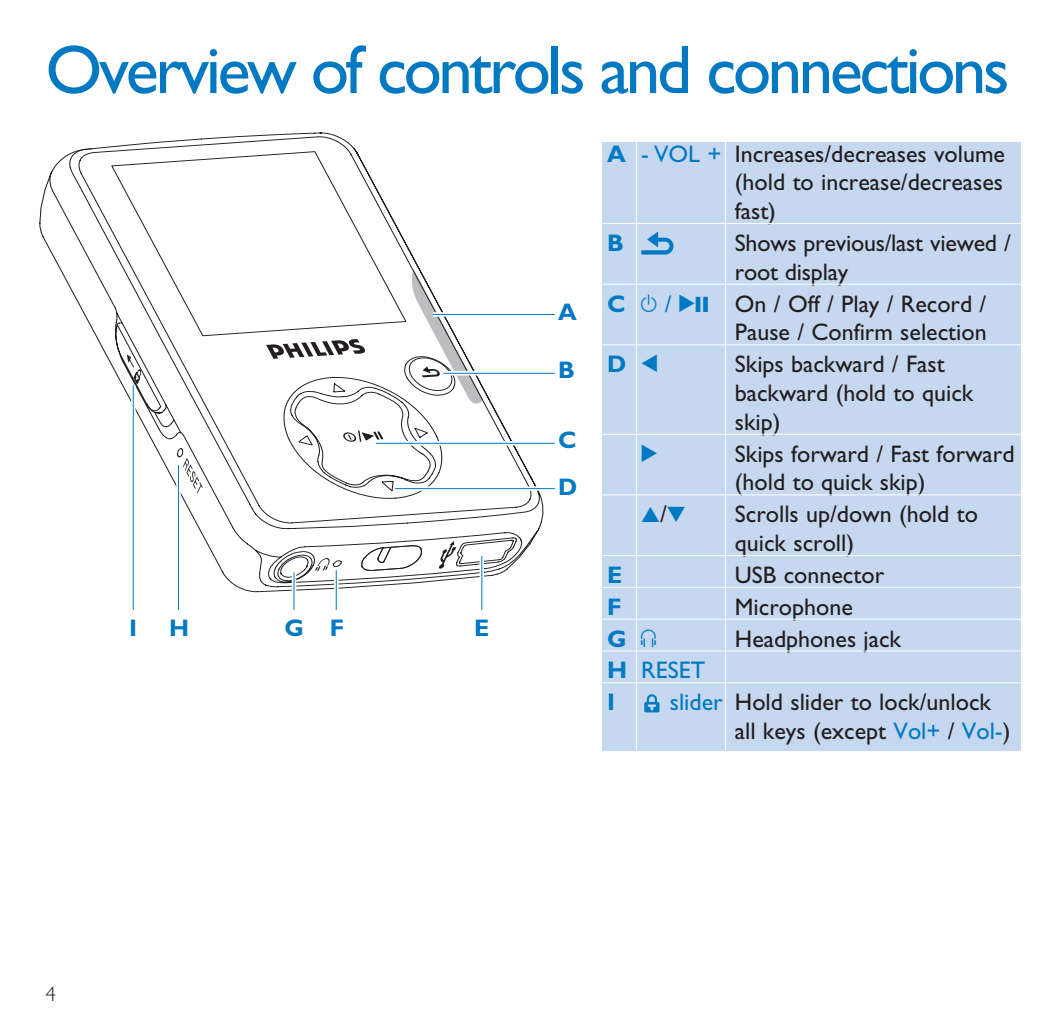
<style>
.page{position:relative;width:1063px;height:1021px;background:#fff}
.page>*{position:absolute;margin:0;border:0;box-sizing:border-box;transform-origin:0 0}
.t1{font:69px "Gill Alt One";letter-spacing:-.05em;color:#0079c2}
.t2{font:24px/28.8px "Gill Alt One";color:#231f20}
.t3{font:700 24px "Gill Alt One";color:#0079c2}
.t4{font:24px/31.8px "Gill Alt One";color:#0079c2}
.t5{font:24px "Audio Four 4";color:#0079c2}
.t6{font:300 21px "Gill Alt One";color:#231f20}
.s1{font-weight:700;color:#0079c2}
.s2{color:#0079c2}
.s3{font-family:"Audio Six 6";color:#0079c2}
.s4{font-family:"Audio Four 4";color:#0079c2}
.s5{font-family:"Audio Four 4";font-weight:400}
.s6{font-family:"Gill Alt One";color:#231f20}
.s7{font-family:"Audio Six 6";font-weight:400}
.s8{font-weight:700}
</style>
<div class="page">
<div style="left:602px;top:142px;width:34px;height:609px;background:#c6d8ef"></div>
<div style="left:637px;top:142px;width:88px;height:609px;background:#c6d8ef"></div>
<div style="left:726px;top:142px;width:294px;height:609px;background:#c6d8ef"></div>
<hr style="left:599px;top:223px;width:424px;height:1px;background:#fff">
<hr style="left:599px;top:284px;width:424px;height:1px;background:#fff">
<hr style="left:599px;top:344px;width:424px;height:1px;background:#fff">
<hr style="left:599px;top:434px;width:424px;height:1px;background:#fff">
<hr style="left:599px;top:494px;width:424px;height:1px;background:#fff">
<hr style="left:599px;top:555px;width:424px;height:1px;background:#fff">
<hr style="left:599px;top:587px;width:424px;height:1px;background:#fff">
<hr style="left:599px;top:618px;width:424px;height:1px;background:#fff">
<hr style="left:599px;top:650px;width:424px;height:1px;background:#fff">
<hr style="left:599px;top:682px;width:424px;height:1px;background:#fff">
<svg style="left:644px;top:694px;width:15px;height:18px"></svg>
<svg style="left:641px;top:232px;width:33px;height:22px"></svg>
<svg style="left:40px;top:133px;width:503px;height:459px"></svg>
<svg style="left:51px;top:136px;width:404px;height:365px"></svg>
<svg style="left:127px;top:355px;width:14px;height:29px"></svg>
<svg style="left:342px;top:430px;width:41px;height:12px"></svg>
<svg style="left:266px;top:339px;width:99px;height:20px"></svg>
<svg style="left:410px;top:269px;width:73px;height:137px"></svg>
<svg style="left:177px;top:448px;width:279px;height:123px"></svg>
<svg style="left:480px;top:556px;width:4px;height:54px"></svg>
<svg style="left:334px;top:570px;width:5px;height:40px"></svg>
<hr style="left:292px;top:572px;width:4px;height:38px;background:#fff">
<div style="left:176px;top:465px;width:5px;height:145px;background:#fff"></div>
<svg style="left:131px;top:385px;width:5px;height:225px"></svg>
<div style="left:433px;top:312px;width:122px;height:5px;background:#fff"></div>
<svg style="left:443px;top:371px;width:112px;height:4px"></svg>
<svg style="left:376px;top:441px;width:179px;height:4px"></svg>
<svg style="left:395px;top:486px;width:160px;height:5px"></svg>
<hr style="left:481px;top:556px;width:1px;height:54px;background:#0079c2">
<hr style="left:336px;top:570px;width:1px;height:40px;background:#0079c2">
<hr style="left:293px;top:572px;width:2px;height:38px;background:#0079c2">
<hr style="left:178px;top:465px;width:1px;height:145px;background:#0079c2">
<hr style="left:133px;top:385px;width:1px;height:225px;background:#0079c2">
<hr style="left:433px;top:314px;width:122px;height:1px;background:#0079c2">
<hr style="left:443px;top:373px;width:112px;height:1px;background:#0079c2">
<hr style="left:376px;top:443px;width:179px;height:1px;background:#0079c2">
<hr style="left:395px;top:488px;width:160px;height:1px;background:#0079c2">
<h1 class="t1" style="left:46px;top:46px;width:965px">Overview of controls and connections</h1>
<p class="t3" style="left:129px;top:620px;width:9px">I</p>
<p class="t3" style="left:169px;top:620px;width:21px">H</p>
<p class="t3" style="left:285px;top:620px;width:61px">G F</p>
<p class="t3" style="left:474px;top:620px;width:17px">E</p>
<p class="t3" style="left:558px;top:303px;width:20px">A</p>
<p class="t3" style="left:558px;top:361px;width:18px">B</p>
<p class="t3" style="left:558px;top:431px;width:20px">C</p>
<p class="t3" style="left:558px;top:479px;width:21px">D</p>
<p class="t2" style="left:735px;top:142px;width:272px;text-align:justify;text-indent:-128px"><span class="s1">A</span> <span class="s2">- VOL +</span> Increases/decreases volume (hold to increase/decreases fast)</p>
<p class="t3" style="left:607px;top:234px;width:18px">B</p>
<p class="t2" style="left:735px;top:231px;width:277px">Shows previous/last viewed / root display</p>
<p class="t2" style="left:607px;top:292px;width:381px;text-align:right"><span class="s1">C</span> <span class="s3">y</span> <span class="s2">/</span> <span class="s4">2;</span> On / Off / Play / Record /<br>Pause / Confirm selection</p>
<p class="t3" style="left:607px;top:356px;width:52px">D <span class="s5">1</span></p>
<p class="t2" style="left:735px;top:352px;width:240px">Skips backward / Fast backward (hold to quick skip)</p>
<p class="t5" style="left:641px;top:444px;width:18px">2</p>
<p class="t2" style="left:735px;top:442px;width:281px">Skips forward / Fast forward (hold to quick skip)</p>
<p class="t5" style="left:641px;top:504px;width:46px">3<span class="s6">/</span>4</p>
<p class="t2" style="left:735px;top:502px;width:245px">Scrolls up/down (hold to quick scroll)</p>
<p class="t3" style="left:607px;top:566px;width:17px">E</p>
<p class="t2" style="left:735px;top:563px;width:151px">USB connector</p>
<p class="t3" style="left:607px;top:598px;width:16px">F</p>
<p class="t2" style="left:735px;top:595px;width:119px">Microphone</p>
<p class="t3" style="left:607px;top:630px;width:52px">G <span class="s7">p</span></p>
<p class="t2" style="left:735px;top:626px;width:168px">Headphones jack</p>
<p class="t4" style="left:607px;top:657px;width:99px"><span class="s8">H</span> RESET<br><span class="s8">I</span></p>
<p class="t2" style="left:735px;top:690px;width:277px;text-indent:-65px"><span class="s2">slider</span> Hold slider to lock/unlock all keys (except <span class="s2">Vol+</span> / <span class="s2">Vol-</span>)</p>
<p class="t6" style="left:46px;top:986px;width:12px">4</p>
</div>
